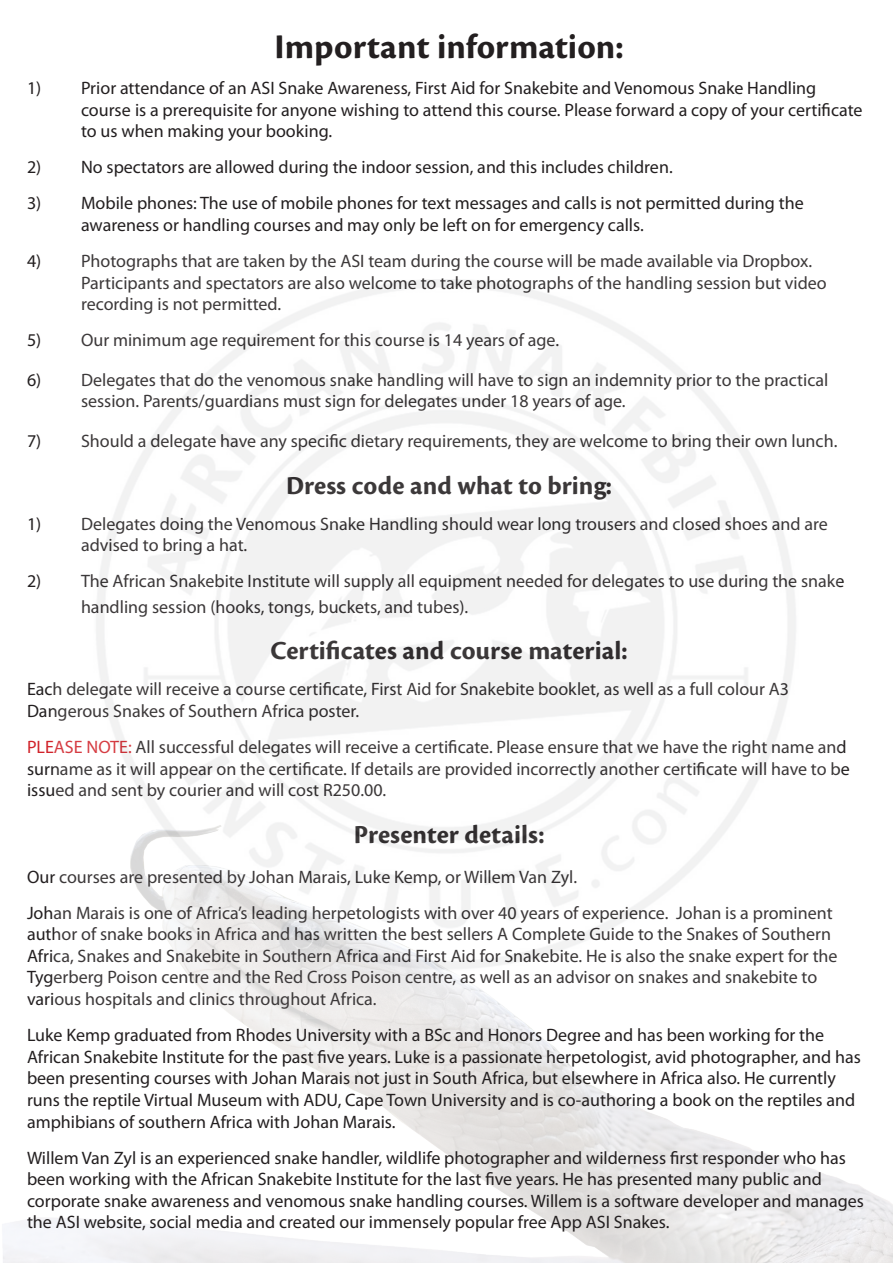
<style>
.page{position:relative;width:893px;height:1263px;background:#fff}
.page>*{position:absolute;margin:0;border:0;box-sizing:border-box;transform-origin:0 0}
.t1{font:700 36px "Cronos Pro";letter-spacing:.005em;color:#231f20}
.t2{font:700 27px "Cronos Pro";letter-spacing:.005em;color:#231f20}
.t3{font:18px/21.6px "Myriad Pro";color:#231f20}
.s1{color:#d1232a}
</style>
<div class="page">
<img style="left:3px;top:1019px;width:890px;height:244px">
<p class="t1" style="left:275px;top:26px;width:351px">Important information:</p>
<p class="t3" style="left:27px;top:77px;width:791px">1) Prior attendance of an ASI Snake Awareness, First Aid for Snakebite and Venomous Snake Handling</p>
<p class="t3" style="left:81px;top:99px;width:783px">course is a prerequisite for anyone wishing to attend this course. Please forward a copy of your certificate</p>
<p class="t3" style="left:81px;top:120px;width:253px">to us when making your booking.</p>
<p class="t3" style="left:27px;top:156px;width:647px">2) No spectators are allowed during the indoor session, and this includes children.</p>
<p class="t3" style="left:27px;top:192px;width:778px">3) Mobile phones: The use of mobile phones for text messages and calls is not permitted during the</p>
<p class="t3" style="left:81px;top:214px;width:564px">awareness or handling courses and may only be left on for emergency calls.</p>
<p class="t3" style="left:27px;top:250px;width:787px">4) Photographs that are taken by the ASI team during the course will be made available via Dropbox.</p>
<p class="t3" style="left:81px;top:271px;width:747px">Participants and spectators are also welcome to take photographs of the handling session but video</p>
<p class="t3" style="left:81px;top:293px;width:202px">recording is not permitted.</p>
<p class="t3" style="left:27px;top:329px;width:534px">5) Our minimum age requirement for this course is 14 years of age.</p>
<p class="t3" style="left:27px;top:369px;width:803px">6) Delegates that do the venomous snake handling will have to sign an indemnity prior to the practical</p>
<p class="t3" style="left:81px;top:390px;width:546px">session. Parents/guardians must sign for delegates under 18 years of age.</p>
<p class="t3" style="left:27px;top:430px;width:812px">7) Should a delegate have any specific dietary requirements, they are welcome to bring their own lunch.</p>
<p class="t2" style="left:286px;top:470px;width:327px">Dress code and what to bring:</p>
<p class="t3" style="left:27px;top:513px;width:802px">1) Delegates doing the Venomous Snake Handling should wear long trousers and closed shoes and are</p>
<p class="t3" style="left:81px;top:534px;width:168px">advised to bring a hat.</p>
<p class="t3" style="left:27px;top:570px;width:819px">2) The African Snakebite Institute will supply all equipment needed for delegates to use during the snake</p>
<p class="t3" style="left:81px;top:595px;width:389px">handling session (hooks, tongs, buckets, and tubes).</p>
<p class="t2" style="left:271px;top:635px;width:359px">Certificates and course material:</p>
<p class="t3" style="left:27px;top:678px;width:764px">Each delegate will receive a course certificate, First Aid for Snakebite booklet, as well as a full colour A3</p>
<p class="t3" style="left:27px;top:700px;width:334px">Dangerous Snakes of Southern Africa poster.</p>
<p class="t3" style="left:27px;top:736px;width:821px"><span class="s1">PLEASE NOTE:</span> All successful delegates will receive a certificate. Please ensure that we have the right name and</p>
<p class="t3" style="left:27px;top:757px;width:824px">surname as it will appear on the certificate. If details are provided incorrectly another certificate will have to be issued and sent by courier and will cost R250.00.</p>
<p class="t2" style="left:354px;top:819px;width:192px">Presenter details:</p>
<p class="t3" style="left:27px;top:865px;width:552px">Our courses are presented by Johan Marais, Luke Kemp, or Willem Van Zyl.</p>
<p class="t3" style="left:27px;top:901px;width:807px">Johan Marais is one of Africa’s leading herpetologists with over 40 years of experience. Johan is a prominent</p>
<p class="t3" style="left:27px;top:923px;width:805px">author of snake books in Africa and has written the best sellers A Complete Guide to the Snakes of Southern</p>
<p class="t3" style="left:27px;top:945px;width:812px">Africa, Snakes and Snakebite in Southern Africa and First Aid for Snakebite. He is also the snake expert for the</p>
<p class="t3" style="left:27px;top:966px;width:792px">Tygerberg Poison centre and the Red Cross Poison centre, as well as an advisor on snakes and snakebite to</p>
<p class="t3" style="left:27px;top:988px;width:351px">various hospitals and clinics throughout Africa.</p>
<p class="t3" style="left:27px;top:1024px;width:835px">Luke Kemp graduated from Rhodes University with a BSc and Honors Degree and has been working for the African Snakebite Institute for the past five years. Luke is a passionate herpetologist, avid photographer, and has been presenting courses with Johan Marais not just in South Africa, but elsewhere in Africa also. He currently runs the reptile Virtual Museum with ADU, Cape Town University and is co-authoring a book on the reptiles and amphibians of southern Africa with Johan Marais.</p>
<p class="t3" style="left:27px;top:1146px;width:820px">Willem Van Zyl is an experienced snake handler, wildlife photographer and wilderness first responder who has been working with the African Snakebite Institute for the last five years. He has presented many public and</p>
<p class="t3" style="left:27px;top:1189px;width:838px">corporate snake awareness and venomous snake handling courses. Willem is a software developer and manages the ASI website, social media and created our immensely popular free App ASI Snakes.</p>
</div>
